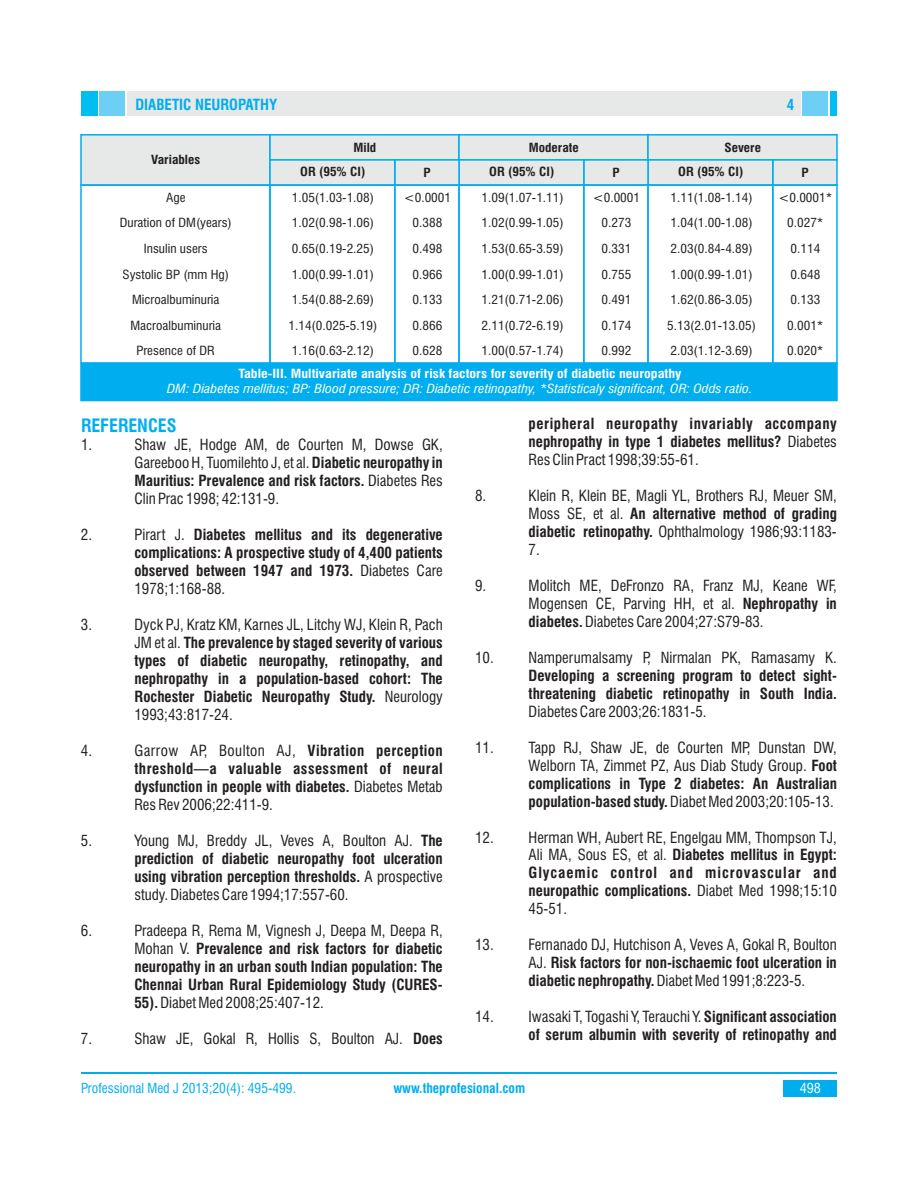
<style>
.page{position:relative;width:918px;height:1188px;background:#fff}
.page>*{position:absolute;margin:0;border:0;box-sizing:border-box;transform-origin:0 0}
.t1{font:700 condensed 18px "Swiss 721 BT";color:#00aeef}
.t2{font:700 condensed 15px/18px "Swiss 721 BT";color:#231f20;text-align:justify}
.t3{font:condensed 15px/18px "Swiss 721 BT";color:#231f20;text-align:justify}
.t4{font:700 condensed 15px "Swiss 721 BT";color:#00aeef}
.t5{font:condensed 13.5px "Swiss 721 BT";color:#00aeef}
.t6{font:700 condensed 13.5px "Swiss 721 BT";color:#00aeef}
.t7{font:condensed 13.5px "Swiss 721 BT";color:#fff;scale:1.04 1}
.t8{font:condensed 12.3px/25.7px "Swiss 721 BT";color:#231f20;text-align:center;scale:1.08 1}
.t9{font:italic condensed 12.3px "Swiss 721 BT";color:#fff;scale:1.15 1}
.t10{font:700 condensed 12.3px "Swiss 721 BT";color:#fff;scale:1.15 1}
.t11{font:700 condensed 12.3px "Swiss 721 BT";color:#231f20;scale:1.08 1}
.s1{font-weight:700}
.s2{font-weight:400}
</style>
<div class="page">
<div style="left:81px;top:92px;width:16px;height:24px;background:#00bdf2"></div>
<div style="left:99px;top:92px;width:25px;height:24px;background:#6ecff6"></div>
<div style="left:127px;top:92px;width:674px;height:24px;background:#e7e8e8"></div>
<div style="left:803px;top:92px;width:25px;height:24px;background:#6ecff6"></div>
<div style="left:830px;top:92px;width:7px;height:24px;background:#00bdf2"></div>
<div style="left:783px;top:1080px;width:54px;height:16px;background:#00aeef"></div>
<hr style="left:81px;top:1073px;width:756px;height:1px;background:#00aeef">
<svg style="left:80px;top:134px;width:758px;height:50px;background:#d7e4e8"></svg>
<div style="left:80px;top:184px;width:191px;height:180px;border:1px solid #00aeef"></div>
<div style="left:772px;top:184px;width:66px;height:180px;border:1px solid #00aeef"></div>
<div style="left:647px;top:184px;width:127px;height:180px;border:1px solid #00aeef"></div>
<div style="left:583px;top:184px;width:66px;height:180px;border:1px solid #00aeef"></div>
<div style="left:458px;top:184px;width:127px;height:180px;border:1px solid #00aeef"></div>
<div style="left:394px;top:184px;width:66px;height:180px;border:1px solid #00aeef"></div>
<div style="left:269px;top:184px;width:127px;height:180px;border:1px solid #00aeef"></div>
<div style="left:80px;top:362px;width:758px;height:40px;background:#00aeef"></div>
<p class="t4" style="left:135px;top:99px;width:143px">DIABETIC NEUROPATHY</p>
<p class="t11" style="left:151px;top:155px;width:47px">Variables</p>
<p class="t4" style="left:787px;top:98px;width:9px">4</p>
<p class="t11" style="left:353px;top:143px;width:23px">Mild</p>
<p class="t11" style="left:529px;top:143px;width:48px">Moderate</p>
<p class="t11" style="left:724px;top:143px;width:35px">Severe</p>
<p class="t11" style="left:300px;top:167px;width:62px">OR (95% CI)</p>
<p class="t11" style="left:423px;top:168px;width:8px">P</p>
<p class="t11" style="left:489px;top:167px;width:62px">OR (95% CI)</p>
<p class="t11" style="left:612px;top:168px;width:8px">P</p>
<p class="t11" style="left:678px;top:167px;width:62px">OR (95% CI)</p>
<p class="t11" style="left:801px;top:168px;width:8px">P</p>
<p class="t8" style="left:120px;top:186px;width:105px">Age<br>Duration of DM(years)<br>Insulin users<br>Systolic BP (mm Hg)<br>Microalbuminuria<br>Macroalbuminuria<br>Presence of DR</p>
<p class="t8" style="left:288px;top:186px;width:84px;text-align:left">1.05(1.03-1.08)<br>1.02(0.98-1.06)<br>0.65(0.19-2.25)<br>1.00(0.99-1.01)<br>1.54(0.88-2.69)<br>1.14(0.025-5.19)<br>1.16(0.63-2.12)</p>
<p class="t8" style="left:404px;top:186px;width:45px">&lt;0.0001<br>0.388<br>0.498<br>0.966<br>0.133<br>0.866<br>0.628</p>
<p class="t8" style="left:481px;top:186px;width:78px;text-align:justify">1.09(1.07-1.11)<br>1.02(0.99-1.05)<br>1.53(0.65-3.59)<br>1.00(0.99-1.01)<br>1.21(0.71-2.06)<br>2.11(0.72-6.19)<br>1.00(0.57-1.74)</p>
<p class="t8" style="left:593px;top:186px;width:45px">&lt;0.0001<br>0.273<br>0.331<br>0.755<br>0.491<br>0.174<br>0.992</p>
<p class="t8" style="left:667px;top:186px;width:84px;text-align:left">1.11(1.08-1.14)<br>1.04(1.00-1.08)<br>2.03(0.84-4.89)<br>1.00(0.99-1.01)<br>1.62(0.86-3.05)<br>5.13(2.01-13.05)<br>2.03(1.12-3.69)</p>
<p class="t8" style="left:778px;top:186px;width:52px">&lt;0.0001*<br>0.027*<br>0.114<br>0.648<br>0.133<br>0.001*<br>0.020*</p>
<p class="t10" style="left:239px;top:369px;width:387px">Table-III. Multivariate analysis of risk factors for severity of diabetic neuropathy</p>
<p class="t9" style="left:167px;top:383px;width:510px">DM: Diabetes mellitus; BP: Blood pressure; DR: Diabetic retinopathy, *Statisticaly significant, OR: Odds ratio.</p>
<p class="t1" style="left:81px;top:418px;width:97px">REFERENCES</p>
<p class="t3" style="left:81px;top:438px;width:13px">1.</p>
<p class="t3" style="left:134px;top:438px;width:310px">Shaw JE, Hodge AM, de Courten M, Dowse GK, Gareeboo H, Tuomilehto J, et al. <span class="s1">Diabetic neuropathy in Mauritius: Prevalence and risk factors.</span> Diabetes Res Clin Prac 1998; 42:131-9.</p>
<p class="t3" style="left:81px;top:527px;width:13px">2.</p>
<p class="t2" style="left:134px;top:527px;width:310px"><span class="s2">Pirart J.</span> Diabetes mellitus and its degenerative complications: A prospective study of 4,400 patients observed between 1947 and 1973. <span class="s2">Diabetes Care 1978;1:168-88.</span></p>
<p class="t3" style="left:81px;top:617px;width:13px">3.</p>
<p class="t2" style="left:134px;top:617px;width:310px"><span class="s2">Dyck PJ, Kratz KM, Karnes JL, Litchy WJ, Klein R, Pach JM et al.</span> The prevalence by staged severity of various types of diabetic neuropathy, retinopathy, and nephropathy in a population-based cohort: The Rochester Diabetic Neuropathy Study. <span class="s2">Neurology 1993;43:817-24.</span></p>
<p class="t3" style="left:81px;top:743px;width:13px">4.</p>
<p class="t2" style="left:134px;top:743px;width:310px"><span class="s2">Garrow AP, Boulton AJ,</span> Vibration perception threshold—a valuable assessment of neural dysfunction in people with diabetes. <span class="s2">Diabetes Metab Res Rev 2006;22:411-9.</span></p>
<p class="t3" style="left:81px;top:833px;width:13px">5.</p>
<p class="t2" style="left:134px;top:833px;width:310px"><span class="s2">Young MJ, Breddy JL, Veves A, Boulton AJ.</span> The prediction of diabetic neuropathy foot ulceration using vibration perception thresholds. <span class="s2">A prospective study. Diabetes Care 1994;17:557-60.</span></p>
<p class="t3" style="left:81px;top:923px;width:13px">6.</p>
<p class="t2" style="left:134px;top:923px;width:310px"><span class="s2">Pradeepa R, Rema M, Vignesh J, Deepa M, Deepa R, Mohan V.</span> Prevalence and risk factors for diabetic neuropathy in an urban south Indian population: The Chennai Urban Rural Epidemiology Study (CURES-55). <span class="s2">Diabet Med 2008;25:407-12.</span></p>
<p class="t3" style="left:81px;top:1031px;width:13px">7.</p>
<p class="t3" style="left:134px;top:1031px;width:310px">Shaw JE, Gokal R, Hollis S, Boulton AJ. <span class="s1">Does</span></p>
<p class="t2" style="left:529px;top:416px;width:310px">peripheral neuropathy invariably accompany nephropathy in type 1 diabetes mellitus? <span class="s2">Diabetes Res Clin Pract 1998;39:55-61.</span></p>
<p class="t3" style="left:475px;top:488px;width:13px">8.</p>
<p class="t3" style="left:529px;top:488px;width:310px">Klein R, Klein BE, Magli YL, Brothers RJ, Meuer SM, Moss SE, et al. <span class="s1">An alternative method of grading diabetic retinopathy.</span> Ophthalmology 1986;93:1183- 7.</p>
<p class="t3" style="left:475px;top:578px;width:13px">9.</p>
<p class="t3" style="left:529px;top:578px;width:310px">Molitch ME, DeFronzo RA, Franz MJ, Keane WF, Mogensen CE, Parving HH, et al. <span class="s1">Nephropathy in diabetes.</span> Diabetes Care 2004;27:S79-83.</p>
<p class="t3" style="left:475px;top:650px;width:363px">10. Namperumalsamy P, Nirmalan PK, Ramasamy K.</p>
<p class="t2" style="left:529px;top:668px;width:310px">Developing a screening program to detect sight&shy;threatening diabetic retinopathy in South India.</p>
<p class="t3" style="left:529px;top:704px;width:180px">Diabetes Care 2003;26:1831-5.</p>
<p class="t3" style="left:529px;top:740px;width:310px;text-indent:-53px">11. Tapp RJ, Shaw JE, de Courten MP, Dunstan DW, Welborn TA, Zimmet PZ, Aus Diab Study Group. <span class="s1">Foot complications in Type 2 diabetes: An Australian population-based study.</span> Diabet Med 2003;20:105-13.</p>
<p class="t3" style="left:529px;top:830px;width:310px;text-indent:-53px">12. Herman WH, Aubert RE, Engelgau MM, Thompson TJ, Ali MA, Sous ES, et al. <span class="s1">Diabetes mellitus in Egypt:<br>Glycaemic control and microvascular and neuropathic complications.</span> Diabet Med 1998;15:10<br>45-51.</p>
<p class="t3" style="left:529px;top:938px;width:310px;text-indent:-53px">13. Fernanado DJ, Hutchison A, Veves A, Gokal R, Boulton AJ. <span class="s1">Risk factors for non-ischaemic foot ulceration in diabetic nephropathy.</span> Diabet Med 1991;8:223-5.</p>
<p class="t2" style="left:475px;top:1009px;width:363px;text-align:right"><span class="s2">14. Iwasaki T, Togashi Y, Terauchi Y.</span> Significant association of serum albumin with severity of retinopathy and</p>
<p class="t5" style="left:81px;top:1083px;width:217px">Professional Med J 2013;20(4): 495-499.</p>
<p class="t6" style="left:393px;top:1083px;width:133px">www.theprofesional.com</p>
<p class="t7" style="left:800px;top:1083px;width:22px">498</p>
</div>
